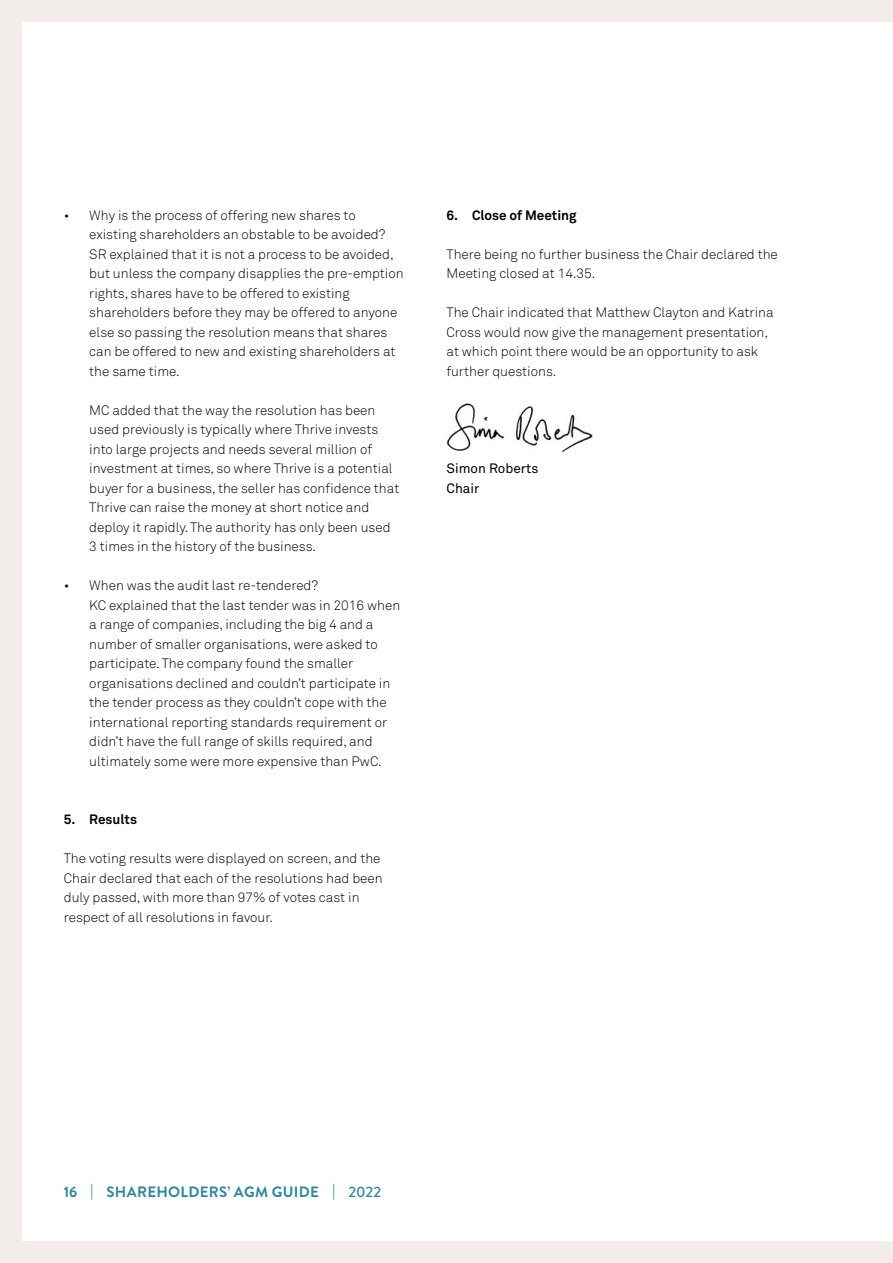
<style>
.page{position:relative;width:893px;height:1263px;background:#fff}
.page>*{position:absolute;margin:0;border:0;box-sizing:border-box;transform-origin:0 0}
.t1{font:700 15px "Brandon Grotesque";letter-spacing:.02em;color:#2d87a0}
.t2{font:13.5px/19.5px "Akkurat Light Pro";color:#000}
.t3{font:700 13.5px "Akkurat Std";color:#000}
.t4{font:13.5px/19.5px "Akkurat Pro";color:#000}
.s1{font-weight:500}
</style>
<div class="page">
<div style="left:0;top:0;width:893px;height:21px;background:#f2edea"></div>
<div style="left:0;top:1242px;width:893px;height:21px;background:#f2edea"></div>
<div style="left:0;top:0;width:21px;height:1263px;background:#f2edea"></div>
<img style="left:446px;top:403px;width:147px;height:50px">
<p class="t2" style="left:89px;top:206px;width:316px;text-indent:-26px">• Why is the process of offering new shares to existing shareholders an obstable to be avoided?<br>SR explained that it is not a process to be avoided, but unless the company disapplies the pre-emption rights, shares have to be offered to existing shareholders before they may be offered to anyone else so passing the resolution means that shares can be offered to new and existing shareholders at the same time.</p>
<p class="t2" style="left:89px;top:401px;width:311px">MC added that the way the resolution has been used previously is typically where Thrive invests into large projects and needs several million of investment at times, so where Thrive is a potential buyer for a business, the seller has confidence that Thrive can raise the money at short notice and deploy it rapidly. The authority has only been used 3 times in the history of the business.</p>
<p class="t2" style="left:89px;top:576px;width:312px;text-indent:-26px">• When was the audit last re-tendered?<br>KC explained that the last tender was in 2016 when a range of companies, including the big 4 and a number of smaller organisations, were asked to participate. The company found the smaller organisations declined and couldn’t participate in the tender process as they couldn’t cope with the international reporting standards requirement or didn’t have the full range of skills required, and ultimately some were more expensive than PwC.</p>
<p class="t3" style="left:64px;top:811px;width:75px">5. Results</p>
<p class="t2" style="left:64px;top:849px;width:320px">The voting results were displayed on screen, and the Chair declared that each of the resolutions had been duly passed, with more than 97% of votes cast in respect of all resolutions in favour.</p>
<p class="t3" style="left:446px;top:207px;width:132px">6. Close of Meeting</p>
<p class="t2" style="left:446px;top:244px;width:333px">There being no further business the Chair declared the<br>Meeting closed at 14.35.</p>
<p class="t2" style="left:446px;top:303px;width:329px">The Chair indicated that Matthew Clayton and Katrina Cross would now give the management presentation, at which point there would be an opportunity to ask further questions.</p>
<p class="t4" style="left:446px;top:459px;width:94px">Simon Roberts<br>Chair</p>
<p class="t1" style="left:64px;top:1181px;width:319px">16 | SHAREHOLDERS’ AGM GUIDE | <span class="s1">2022</span></p>
</div>
